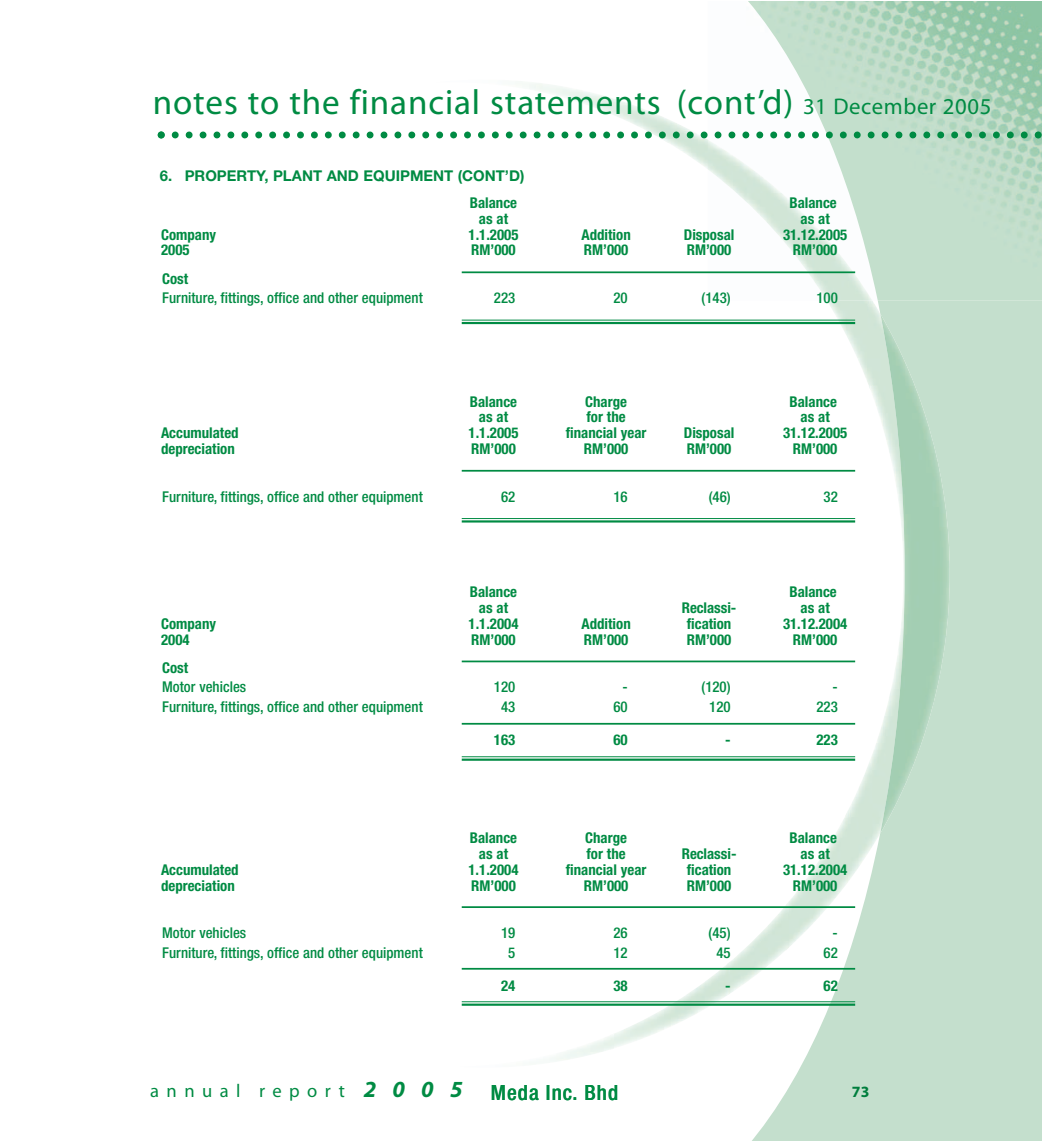
<style>
.page{position:relative;width:1042px;height:1141px;background:#fff}
.page>*{position:absolute;margin:0;border:0;box-sizing:border-box;transform-origin:0 0}
.t1{font:35px "Myriad";letter-spacing:.025em;color:#008b43}
.t2{font:500 condensed 21px "Helvetica Neue";color:#008b43}
.t3{font:18.55px "Myriad";color:#008b43}
.t4{font:700 15.75px "Myriad";color:#007e3d}
.t5{font:700 condensed 14.88px "Helvetica Neue";color:#008b43}
.t6{font:500 condensed 14.88px "Helvetica Neue";color:#008b43}
.t7{font:700 14.88px "Helvetica Neue";color:#008b43}
.s1{font-size:22.75px}
.s2{font-family:"Myriad";font-weight:700;font-style:italic;font-stretch:normal;font-size:23.1px}
</style>
<div class="page">
<img style="left:438px;top:83px;width:270px;height:57px">
<img style="left:730px;top:960px;width:3px;height:44px">
<svg style="left:733px;top:301px;width:308px;height:840px;fill:#c4dfcd"></svg>
<img style="left:880px;top:314px;width:70px;height:520px">
<img style="left:736px;top:2px;width:305px;height:299px">
<svg style="left:158px;top:131px;width:883px;height:7px"></svg>
<hr style="left:462px;top:271px;width:393px;height:2px;background:#008b43">
<hr style="left:462px;top:320px;width:393px;height:1px;background:#008b43">
<hr style="left:462px;top:322px;width:393px;height:2px;background:#008b43">
<hr style="left:462px;top:470px;width:393px;height:2px;background:#008b43">
<hr style="left:462px;top:518px;width:393px;height:1px;background:#008b43">
<hr style="left:462px;top:520px;width:393px;height:3px;background:#008b43">
<hr style="left:462px;top:661px;width:393px;height:1px;background:#008b43">
<hr style="left:462px;top:723px;width:393px;height:2px;background:#008b43">
<hr style="left:462px;top:756px;width:393px;height:1px;background:#008b43">
<hr style="left:462px;top:759px;width:393px;height:2px;background:#008b43">
<hr style="left:462px;top:968px;width:393px;height:2px;background:#008b43">
<hr style="left:462px;top:1001px;width:393px;height:1px;background:#008b43">
<hr style="left:462px;top:1004px;width:393px;height:2px;background:#008b43">
<hr style="left:462px;top:906px;width:393px;height:2px;background:#008b43">
<h1 class="t1" style="left:153px;top:89px;width:840px">notes to the financial statements (cont’d) <span class="s1">31 December 2005</span></h1>
<p class="t7" style="left:160px;top:170px;width:366px">6. PROPERTY, PLANT AND EQUIPMENT (CONT’D)</p>
<p class="t5" style="left:470px;top:198px;width:49px">Balance</p>
<p class="t5" style="left:789px;top:198px;width:49px">Balance</p>
<p class="t5" style="left:479px;top:213px;width:31px">as at</p>
<p class="t5" style="left:800px;top:213px;width:31px">as at</p>
<p class="t5" style="left:161px;top:229px;width:57px">Company</p>
<p class="t5" style="left:468px;top:229px;width:51px">1.1.2005</p>
<p class="t5" style="left:581px;top:229px;width:51px">Addition</p>
<p class="t5" style="left:684px;top:229px;width:52px">Disposal</p>
<p class="t5" style="left:783px;top:229px;width:66px">31.12.2005</p>
<p class="t5" style="left:161px;top:245px;width:30px">2005</p>
<p class="t5" style="left:471px;top:245px;width:46px">RM’000</p>
<p class="t5" style="left:584px;top:245px;width:46px">RM’000</p>
<p class="t5" style="left:687px;top:245px;width:46px">RM’000</p>
<p class="t5" style="left:793px;top:245px;width:46px">RM’000</p>
<p class="t5" style="left:162px;top:273px;width:28px">Cost</p>
<p class="t6" style="left:162px;top:293px;width:262px">Furniture, fittings, office and other equipment</p>
<p class="t6" style="left:494px;top:293px;width:23px">223</p>
<p class="t6" style="left:613px;top:293px;width:16px">20</p>
<p class="t6" style="left:701px;top:293px;width:31px">(143)</p>
<p class="t6" style="left:816px;top:293px;width:23px">100</p>
<p class="t5" style="left:470px;top:396px;width:49px">Balance</p>
<p class="t5" style="left:585px;top:396px;width:43px">Charge</p>
<p class="t5" style="left:789px;top:396px;width:49px">Balance</p>
<p class="t5" style="left:479px;top:412px;width:31px">as at</p>
<p class="t5" style="left:586px;top:412px;width:41px">for the</p>
<p class="t5" style="left:800px;top:412px;width:31px">as at</p>
<p class="t5" style="left:161px;top:427px;width:79px">Accumulated</p>
<p class="t5" style="left:468px;top:427px;width:51px">1.1.2005</p>
<p class="t5" style="left:566px;top:427px;width:82px">financial year</p>
<p class="t5" style="left:684px;top:427px;width:52px">Disposal</p>
<p class="t5" style="left:783px;top:427px;width:66px">31.12.2005</p>
<p class="t5" style="left:161px;top:443px;width:75px">depreciation</p>
<p class="t5" style="left:471px;top:443px;width:46px">RM’000</p>
<p class="t5" style="left:584px;top:443px;width:46px">RM’000</p>
<p class="t5" style="left:687px;top:443px;width:46px">RM’000</p>
<p class="t5" style="left:793px;top:443px;width:46px">RM’000</p>
<p class="t6" style="left:162px;top:491px;width:262px">Furniture, fittings, office and other equipment</p>
<p class="t6" style="left:501px;top:491px;width:16px">62</p>
<p class="t6" style="left:613px;top:491px;width:16px">16</p>
<p class="t6" style="left:709px;top:491px;width:23px">(46)</p>
<p class="t6" style="left:823px;top:491px;width:16px">32</p>
<p class="t5" style="left:470px;top:587px;width:49px">Balance</p>
<p class="t5" style="left:789px;top:587px;width:49px">Balance</p>
<p class="t5" style="left:479px;top:602px;width:31px">as at</p>
<p class="t5" style="left:682px;top:602px;width:56px">Reclassi-</p>
<p class="t5" style="left:800px;top:602px;width:31px">as at</p>
<p class="t5" style="left:161px;top:618px;width:57px">Company</p>
<p class="t5" style="left:468px;top:618px;width:51px">1.1.2004</p>
<p class="t5" style="left:581px;top:618px;width:51px">Addition</p>
<p class="t5" style="left:687px;top:618px;width:46px">fication</p>
<p class="t5" style="left:783px;top:618px;width:66px">31.12.2004</p>
<p class="t5" style="left:161px;top:634px;width:30px">2004</p>
<p class="t5" style="left:471px;top:634px;width:46px">RM’000</p>
<p class="t5" style="left:584px;top:634px;width:46px">RM’000</p>
<p class="t5" style="left:687px;top:634px;width:46px">RM’000</p>
<p class="t5" style="left:793px;top:634px;width:46px">RM’000</p>
<p class="t5" style="left:162px;top:662px;width:28px">Cost</p>
<p class="t6" style="left:162px;top:682px;width:86px">Motor vehicles</p>
<p class="t6" style="left:494px;top:682px;width:23px">120</p>
<p class="t6" style="left:622px;top:682px;width:7px">-</p>
<p class="t6" style="left:701px;top:682px;width:31px">(120)</p>
<p class="t6" style="left:832px;top:682px;width:7px">-</p>
<p class="t6" style="left:162px;top:701px;width:262px">Furniture, fittings, office and other equipment</p>
<p class="t6" style="left:501px;top:701px;width:16px">43</p>
<p class="t6" style="left:613px;top:701px;width:16px">60</p>
<p class="t6" style="left:709px;top:701px;width:23px">120</p>
<p class="t6" style="left:816px;top:701px;width:23px">223</p>
<p class="t5" style="left:494px;top:734px;width:23px">163</p>
<p class="t5" style="left:613px;top:734px;width:16px">60</p>
<p class="t5" style="left:725px;top:734px;width:7px">-</p>
<p class="t5" style="left:816px;top:734px;width:23px">223</p>
<p class="t5" style="left:470px;top:833px;width:49px">Balance</p>
<p class="t5" style="left:585px;top:833px;width:43px">Charge</p>
<p class="t5" style="left:789px;top:833px;width:49px">Balance</p>
<p class="t5" style="left:479px;top:848px;width:31px">as at</p>
<p class="t5" style="left:586px;top:848px;width:41px">for the</p>
<p class="t5" style="left:682px;top:848px;width:56px">Reclassi-</p>
<p class="t5" style="left:800px;top:848px;width:31px">as at</p>
<p class="t5" style="left:161px;top:864px;width:79px">Accumulated</p>
<p class="t5" style="left:468px;top:864px;width:51px">1.1.2004</p>
<p class="t5" style="left:566px;top:864px;width:82px">financial year</p>
<p class="t5" style="left:687px;top:864px;width:46px">fication</p>
<p class="t5" style="left:783px;top:864px;width:66px">31.12.2004</p>
<p class="t5" style="left:161px;top:880px;width:75px">depreciation</p>
<p class="t5" style="left:471px;top:880px;width:46px">RM’000</p>
<p class="t5" style="left:584px;top:880px;width:46px">RM’000</p>
<p class="t5" style="left:687px;top:880px;width:46px">RM’000</p>
<p class="t5" style="left:793px;top:880px;width:46px">RM’000</p>
<p class="t6" style="left:162px;top:928px;width:86px">Motor vehicles</p>
<p class="t6" style="left:501px;top:928px;width:16px">19</p>
<p class="t6" style="left:613px;top:928px;width:16px">26</p>
<p class="t6" style="left:708px;top:928px;width:23px">(45)</p>
<p class="t6" style="left:832px;top:928px;width:7px">-</p>
<p class="t6" style="left:162px;top:947px;width:262px">Furniture, fittings, office and other equipment</p>
<p class="t6" style="left:508px;top:947px;width:9px">5</p>
<p class="t6" style="left:613px;top:947px;width:16px">12</p>
<p class="t6" style="left:716px;top:947px;width:16px">45</p>
<p class="t6" style="left:823px;top:947px;width:16px">62</p>
<p class="t5" style="left:501px;top:980px;width:16px">24</p>
<p class="t5" style="left:613px;top:980px;width:16px">38</p>
<p class="t5" style="left:725px;top:980px;width:7px">-</p>
<p class="t5" style="left:823px;top:980px;width:16px">62</p>
<p class="t3" style="left:150px;top:1084px;width:182px">annual repor</p>
<h2 class="t2" style="left:364px;top:1085px;width:256px"><span class="s2">2 0 0 5</span> Meda Inc. Bhd</h2>
<p class="t4" style="left:852px;top:1085px;width:19px">73</p>
</div>
